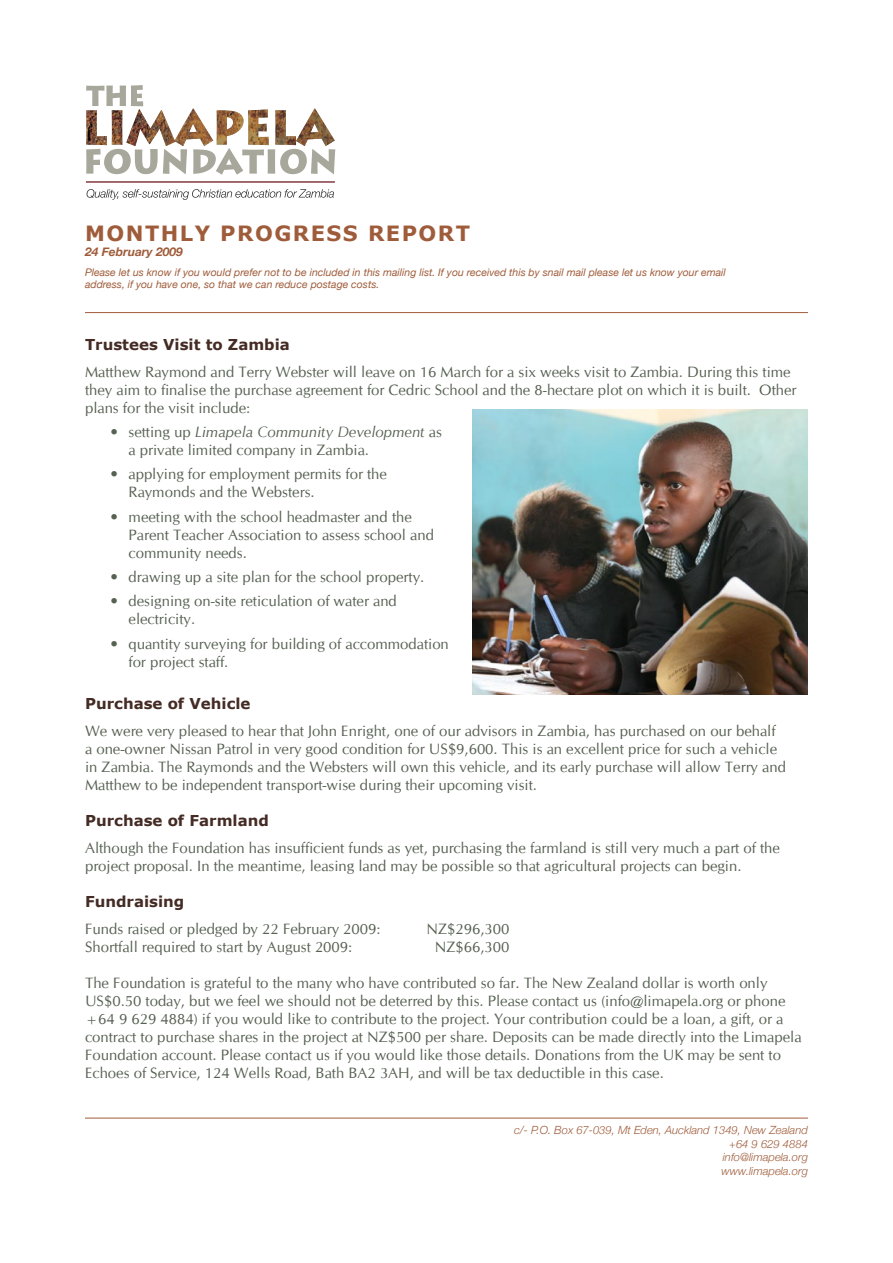
<style>
.page{position:relative;width:893px;height:1263px;background:#fff}
.page>*{position:absolute;margin:0;border:0;box-sizing:border-box;transform-origin:0 0}
.t1{font:700 21px "Verdana";letter-spacing:.07em;color:#9f5c3a}
.Body{font:15px/18px "CG Omega";color:#566152}
.Body_Bullets{font:15px/18px "CG Omega";color:#566152}
.Sub-Heading{font:700 15px "Verdana";color:#442b24}
.t2{font:italic 700 12px "Helvetica Neue";color:#9f5c3a}
.Paragraph_Style_1{font:italic 300 11.25px "Helvetica Neue";color:#9f5c3a}
.t3{font:italic 10.5px/11.6px "Helvetica Neue";color:#9f5c3a}
.s1{font-style:italic}
</style>
<div class="page">
<hr style="left:85px;top:1118px;width:723px;height:1px;background:#9f5c3a">
<svg style="left:86px;top:85px;width:249px;height:90px"></svg>
<hr style="left:86px;top:181px;width:249px;height:2px;background:#8d4b51">
<svg style="left:87px;top:189px;width:247px;height:11px"></svg>
<img style="left:472px;top:409px;width:336px;height:286px">
<hr style="left:85px;top:312px;width:723px;height:1px;background:#9f5c3a">
<p class="t1" style="left:85px;top:220px;width:387px">MONTHLY PROGRESS REPORT</p>
<p class="t2" style="left:85px;top:244px;width:99px">24 February 2009</p>
<p class="t3" style="left:85px;top:267px;width:642px">Please let us know if you would prefer not to be included in this mailing list. If you received this by snail mail please let us know your email address, if you have one, so that we can reduce postage costs.</p>
<p class="Sub-Heading" style="left:85px;top:335px;width:206px">Trustees Visit to Zambia</p>
<p class="Body" style="left:85px;top:363px;width:713px">Matthew Raymond and Terry Webster will leave on 16 March for a six weeks visit to Zambia. During this time they aim to finalise the purchase agreement for Cedric School and the 8-hectare plot on which it is built. Other plans for the visit include:</p>
<p class="Body_Bullets" style="left:129px;top:423px;width:315px;text-indent:-18px">• setting up <span class="s1">Limapela Community Development</span> as a private limited company in Zambia.</p>
<p class="Body_Bullets" style="left:129px;top:465px;width:260px;text-indent:-18px">• applying for employment permits for the<br>Raymonds and the Websters.</p>
<p class="Body_Bullets" style="left:129px;top:508px;width:307px;text-indent:-18px">• meeting with the school headmaster and the<br>Parent Teacher Association to assess school and community needs.</p>
<p class="Body_Bullets" style="left:111px;top:568px;width:315px">• drawing up a site plan for the school property.</p>
<p class="Body_Bullets" style="left:129px;top:592px;width:270px;text-indent:-18px">• designing on-site reticulation of water and electricity.</p>
<p class="Body_Bullets" style="left:129px;top:635px;width:322px;text-indent:-18px">• quantity surveying for building of accommodation for project staff.</p>
<p class="Sub-Heading" style="left:85px;top:694px;width:167px">Purchase of Vehicle</p>
<p class="Body" style="left:85px;top:722px;width:702px">We were very pleased to hear that John Enright, one of our advisors in Zambia, has purchased on our behalf a one-owner Nissan Patrol in very good condition for US$9,600. This is an excellent price for such a vehicle in Zambia. The Raymonds and the Websters will own this vehicle, and its early purchase will allow Terry and Matthew to be independent transport-wise during their upcoming visit.</p>
<p class="Sub-Heading" style="left:85px;top:811px;width:185px">Purchase of Farmland</p>
<p class="Body" style="left:85px;top:839px;width:696px">Although the Foundation has insufficient funds as yet, purchasing the farmland is still very much a part of the project proposal. In the meantime, leasing land may be possible so that agricultural projects can begin.</p>
<p class="Sub-Heading" style="left:85px;top:892px;width:101px">Fundraising</p>
<p class="Body" style="left:85px;top:920px;width:297px">Funds raised or pledged by 22 February 2009:</p>
<p class="Body" style="left:427px;top:920px;width:84px">NZ$296,300</p>
<p class="Body" style="left:85px;top:938px;width:269px">Shortfall required to start by August 2009:</p>
<p class="Body" style="left:435px;top:938px;width:76px">NZ$66,300</p>
<p class="Body" style="left:85px;top:974px;width:718px">The Foundation is grateful to the many who have contributed so far. The New Zealand dollar is worth only US$0.50 today, but we feel we should not be deterred by this. Please contact us (info@limapela.org or phone +64 9 629 4884) if you would like to contribute to the project. Your contribution could be a loan, a gift, or a contract to purchase shares in the project at NZ$500 per share. Deposits can be made directly into the Limapela Foundation account. Please contact us if you would like those details. Donations from the UK may be sent to Echoes of Service, 124 Wells Road, Bath BA2 3AH, and will be tax deductible in this case.</p>
<p class="Paragraph_Style_1" style="left:514px;top:1124px;width:295px">c/- P.O. Box 67-039, Mt Eden, Auckland 1349, New Zealand</p>
<p class="Paragraph_Style_1" style="left:729px;top:1137px;width:80px">+64 9 629 4884</p>
<p class="Paragraph_Style_1" style="left:723px;top:1151px;width:87px">info@limapela.org</p>
<p class="Paragraph_Style_1" style="left:722px;top:1164px;width:88px">www.limapela.org</p>
</div>
